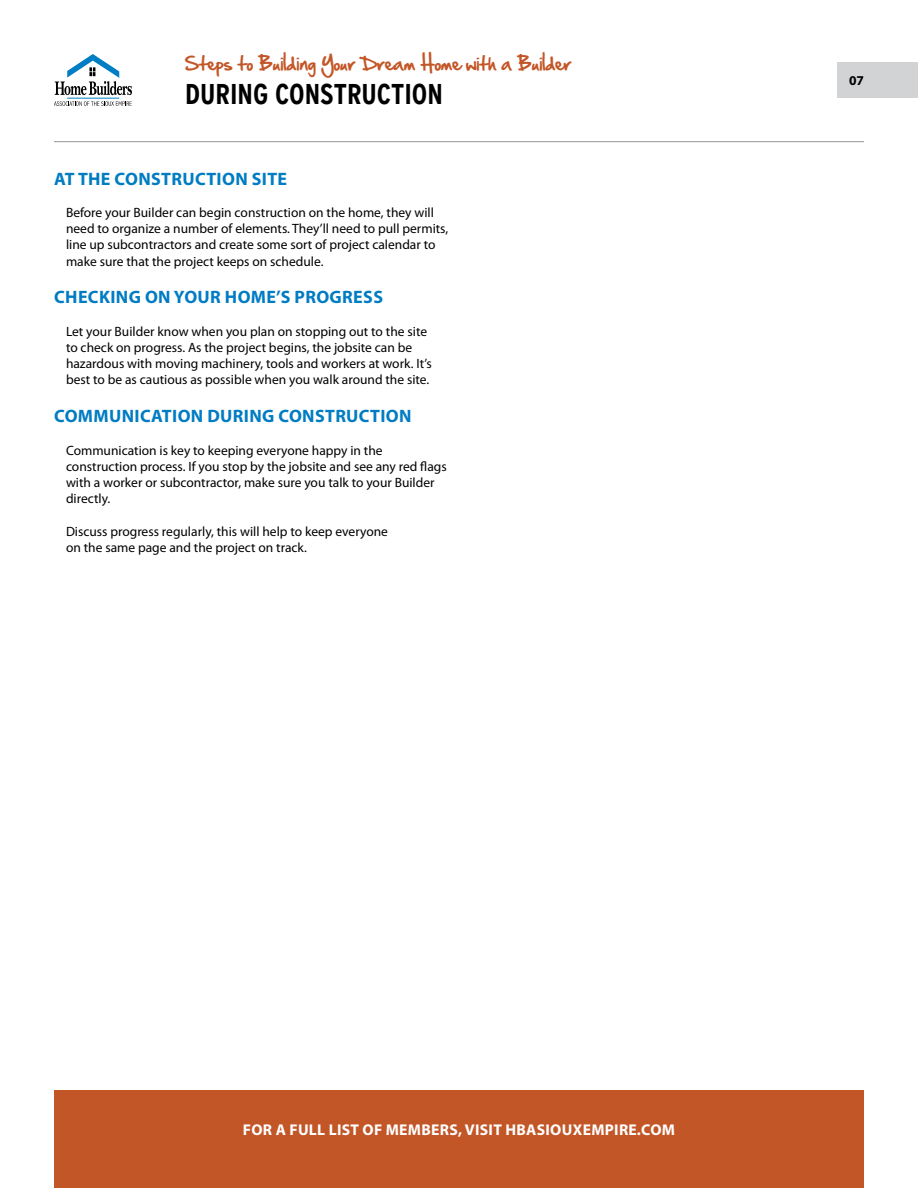
<style>
.page{position:relative;width:918px;height:1188px;background:#fff}
.page>*{position:absolute;margin:0;border:0;box-sizing:border-box;transform-origin:0 0}
.t1{font:700 condensed 28.5px "Interstate";color:#000}
.t2{font:700 18px "Myriad Pro";letter-spacing:.02em;color:#007cc3}
.t3{font:16.5px "Hand Of Sean";color:#c35627}
.t4{font:700 15.6px "Myriad Pro";letter-spacing:.02em;color:#fff}
.t5{font:13.5px/16.2px "Myriad Pro";color:#000}
.t6{font:700 13.5px "Myriad Pro";color:#000}
</style>
<div class="page">
<div style="left:54px;top:1091px;width:810px;height:97px;background:#c35627"></div>
<svg style="left:55px;top:54px;width:77px;height:41px"></svg>
<hr style="left:67px;top:98px;width:52px;height:1px;background:#007dc3">
<svg style="left:54px;top:101px;width:78px;height:5px"></svg>
<hr style="left:54px;top:141px;width:810px;height:1px;background:#939598">
<div style="left:838px;top:62px;width:80px;height:36px;background:#d1d3d4"></div>
<p class="t3" style="left:185px;top:48px;width:388px">Steps to Building Your Dream Home with a Builder</p>
<h1 class="t1" style="left:185px;top:78px;width:259px">DURING CONSTRUCTION</h1>
<h2 class="t2" style="left:54px;top:167px;width:235px">AT THE CONSTRUCTION SITE</h2>
<p class="t5" style="left:66px;top:204px;width:384px">Before your Builder can begin construction on the home, they will need to organize a number of elements. They’ll need to pull permits, line up subcontractors and create some sort of project calendar to make sure that the project keeps on schedule.</p>
<h2 class="t2" style="left:54px;top:285px;width:330px">CHECKING ON YOUR HOME’S PROGRESS</h2>
<p class="t5" style="left:66px;top:323px;width:367px">Let your Builder know when you plan on stopping out to the site to check on progress. As the project begins, the jobsite can be hazardous with moving machinery, tools and workers at work. It’s best to be as cautious as possible when you walk around the site.</p>
<h2 class="t2" style="left:54px;top:404px;width:359px">COMMUNICATION DURING CONSTRUCTION</h2>
<p class="t5" style="left:66px;top:442px;width:382px">Communication is key to keeping everyone happy in the construction process. If you stop by the jobsite and see any red flags with a worker or subcontractor, make sure you talk to your Builder directly.</p>
<p class="t5" style="left:66px;top:523px;width:324px">Discuss progress regularly, this will help to keep everyone on the same page and the project on track.</p>
<p class="t6" style="left:849px;top:72px;width:16px">07</p>
<p class="t4" style="left:243px;top:1119px;width:434px">FOR A FULL LIST OF MEMBERS, VISIT HBASIOUXEMPIRE.COM</p>
</div>
